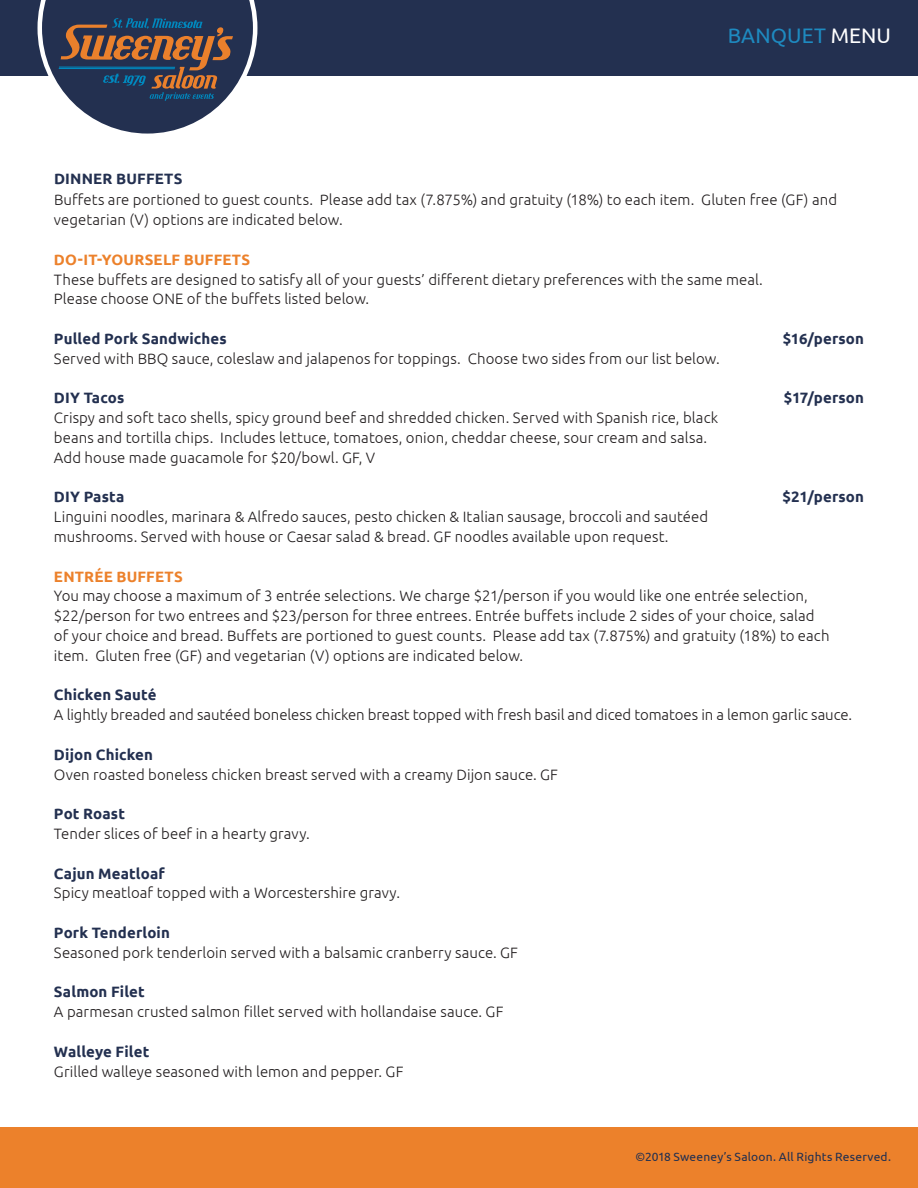
<style>
.page{position:relative;width:918px;height:1188px;background:#fff}
.page>*{position:absolute;margin:0;border:0;box-sizing:border-box;transform-origin:0 0}
.t1{font:21px "Ubuntu";letter-spacing:.005em;color:#1e8ac0}
.t2{font:300 15px/19.8px "Ubuntu";letter-spacing:.005em;color:#231f20}
.t3{font:700 15px "Ubuntu";letter-spacing:.01em;color:#233050}
.t4{font:700 15px "Ubuntu";letter-spacing:.01em;color:#ec812b}
.t5{font:12px "Ubuntu";letter-spacing:.015em;color:#233050}
.s1{color:#fff}
</style>
<div class="page">
<div style="left:0;top:0;width:918px;height:76px;background:#233050"></div>
<div style="left:0;top:1127px;width:918px;height:61px;background:#ec812b"></div>
<svg style="left:38px;top:0;width:219px;height:134px"></svg>
<h1 class="t1" style="left:728px;top:23px;width:165px">BANQUET <span class="s1">MENU</span></h1>
<p class="t3" style="left:54px;top:170px;width:130px">DINNER BUFFETS</p>
<p class="t2" style="left:54px;top:190px;width:785px">Buffets are portioned to guest counts. Please add tax (7.875%) and gratuity (18%) to each item. Gluten free (GF) and vegetarian (V) options are indicated below.</p>
<p class="t4" style="left:54px;top:250px;width:198px">DO-IT-YOURSELF BUFFETS</p>
<p class="t2" style="left:54px;top:269px;width:711px">These buffets are designed to satisfy all of your guests’ different dietary preferences with the same meal.<br>Please choose ONE of the buffets listed below.</p>
<p class="t3" style="left:54px;top:330px;width:174px">Pulled Pork Sandwiches</p>
<p class="t3" style="left:783px;top:330px;width:83px">$16/person</p>
<p class="t2" style="left:54px;top:348px;width:667px">Served with BBQ sauce, coleslaw and jalapenos for toppings. Choose two sides from our list below.</p>
<p class="t3" style="left:54px;top:389px;width:72px">DIY Tacos</p>
<p class="t3" style="left:784px;top:389px;width:82px">$17/person</p>
<p class="t2" style="left:54px;top:408px;width:666px">Crispy and soft taco shells, spicy ground beef and shredded chicken. Served with Spanish rice, black beans and tortilla chips. Includes lettuce, tomatoes, onion, cheddar cheese, sour cream and salsa.<br>Add house made guacamole for $20/bowl. GF, V</p>
<p class="t3" style="left:54px;top:488px;width:72px">DIY Pasta</p>
<p class="t3" style="left:783px;top:488px;width:83px">$21/person</p>
<p class="t2" style="left:54px;top:507px;width:656px">Linguini noodles, marinara &amp; Alfredo sauces, pesto chicken &amp; Italian sausage, broccoli and sautéed mushrooms. Served with house or Caesar salad &amp; bread. GF noodles available upon request.</p>
<p class="t4" style="left:54px;top:567px;width:130px">ENTRÉE BUFFETS</p>
<p class="t2" style="left:54px;top:586px;width:777px">You may choose a maximum of 3 entrée selections. We charge $21/person if you would like one entrée selection, $22/person for two entrees and $23/person for three entrees. Entrée buffets include 2 sides of your choice, salad of your choice and bread. Buffets are portioned to guest counts. Please add tax (7.875%) and gratuity (18%) to each item. Gluten free (GF) and vegetarian (V) options are indicated below.</p>
<p class="t3" style="left:54px;top:686px;width:104px">Chicken Sauté</p>
<p class="t2" style="left:54px;top:705px;width:800px">A lightly breaded and sautéed boneless chicken breast topped with fresh basil and diced tomatoes in a lemon garlic sauce.</p>
<p class="t3" style="left:54px;top:745px;width:101px">Dijon Chicken</p>
<p class="t2" style="left:54px;top:764px;width:506px">Oven roasted boneless chicken breast served with a creamy Dijon sauce. GF</p>
<p class="t3" style="left:54px;top:805px;width:73px">Pot Roast</p>
<p class="t2" style="left:54px;top:823px;width:257px">Tender slices of beef in a hearty gravy.</p>
<p class="t3" style="left:54px;top:864px;width:112px">Cajun Meatloaf</p>
<p class="t2" style="left:54px;top:883px;width:348px">Spicy meatloaf topped with a Worcestershire gravy.</p>
<p class="t3" style="left:54px;top:924px;width:117px">Pork Tenderloin</p>
<p class="t2" style="left:54px;top:942px;width:466px">Seasoned pork tenderloin served with a balsamic cranberry sauce. GF</p>
<p class="t3" style="left:54px;top:983px;width:92px">Salmon Filet</p>
<p class="t2" style="left:54px;top:1002px;width:451px">A parmesan crusted salmon fillet served with hollandaise sauce. GF</p>
<p class="t3" style="left:54px;top:1042px;width:97px">Walleye Filet</p>
<p class="t2" style="left:54px;top:1061px;width:351px">Grilled walleye seasoned with lemon and pepper. GF</p>
<p class="t5" style="left:635px;top:1149px;width:257px">©2018 Sweeney’s Saloon. All Rights Reserved.</p>
</div>
